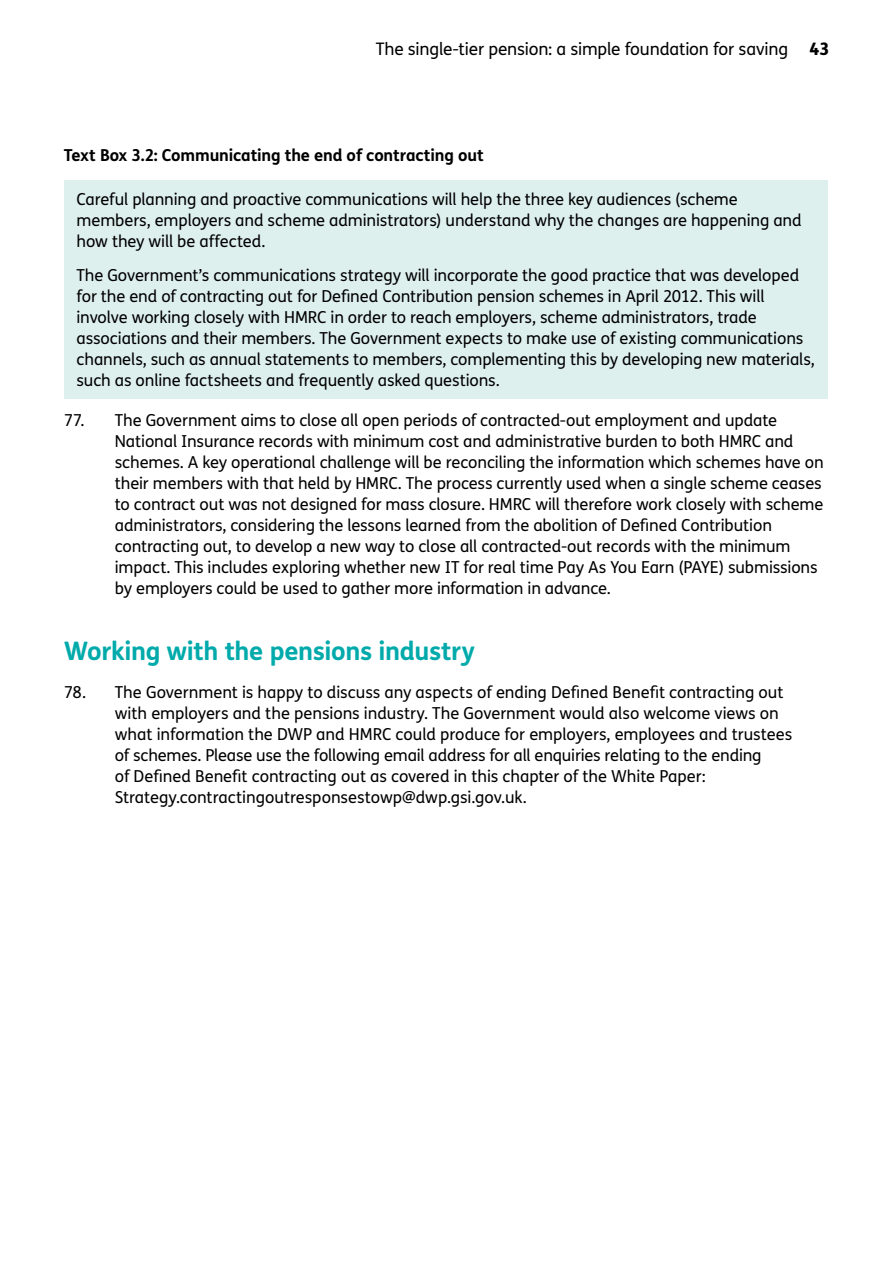
<style>
.page{position:relative;width:893px;height:1263px;background:#fff}
.page>*{position:absolute;margin:0;border:0;box-sizing:border-box;transform-origin:0 0}
.t1{font:700 25.5px "FS Me";letter-spacing:-.015em;color:#00aaab}
.t2{font:17.25px "FS Me";letter-spacing:-.01em;color:#000}
.Norm{font:16.5px/21px "FS Me";letter-spacing:-.005em;color:#000}
.Body_text{font:16.5px/21px "FS Me";letter-spacing:-.005em;color:#000}
.Heading_3{font:700 16.5px "FS Me";letter-spacing:-.01em;color:#000}
.s1{font-weight:800}
</style>
<div class="page">
<div style="left:64px;top:180px;width:764px;height:219px;background:#def0ee"></div>
<p class="t2" style="left:376px;top:38px;width:455px">The single-tier pension: a simple foundation for saving <span class="s1">43</span></p>
<p class="Heading_3" style="left:64px;top:143px;width:421px">Text Box 3.2: Communicating the end of contracting out</p>
<p class="Body_text" style="left:77px;top:188px;width:727px">Careful planning and proactive communications will help the three key audiences (scheme members, employers and scheme administrators) understand why the changes are happening and how they will be affected.</p>
<p class="Body_text" style="left:77px;top:264px;width:740px">The Government’s communications strategy will incorporate the good practice that was developed for the end of contracting out for Defined Contribution pension schemes in April 2012. This will involve working closely with HMRC in order to reach employers, scheme administrators, trade associations and their members. The Government expects to make use of existing communications channels, such as annual statements to members, complementing this by developing new materials, such as online factsheets and frequently asked questions.</p>
<p class="Norm" style="left:115px;top:410px;width:710px;text-indent:-51px">77. The Government aims to close all open periods of contracted-out employment and update National Insurance records with minimum cost and administrative burden to both HMRC and schemes. A key operational challenge will be reconciling the information which schemes have on their members with that held by HMRC. The process currently used when a single scheme ceases to contract out was not designed for mass closure. HMRC will therefore work closely with scheme administrators, considering the lessons learned from the abolition of Defined Contribution contracting out, to develop a new way to close all contracted-out records with the minimum impact. This includes exploring whether new IT for real time Pay As You Earn (PAYE) submissions by employers could be used to gather more information in advance.</p>
<h2 class="t1" style="left:64px;top:631px;width:413px">Working with the pensions industry</h2>
<p class="Norm" style="left:115px;top:681px;width:679px;text-indent:-51px">78. The Government is happy to discuss any aspects of ending Defined Benefit contracting out with employers and the pensions industry. The Government would also welcome views on what information the DWP and HMRC could produce for employers, employees and trustees of schemes. Please use the following email address for all enquiries relating to the ending<br>of Defined Benefit contracting out as covered in this chapter of the White Paper:<br>Strategy.contractingoutresponsestowp@dwp.gsi.gov.uk.</p>
</div>
